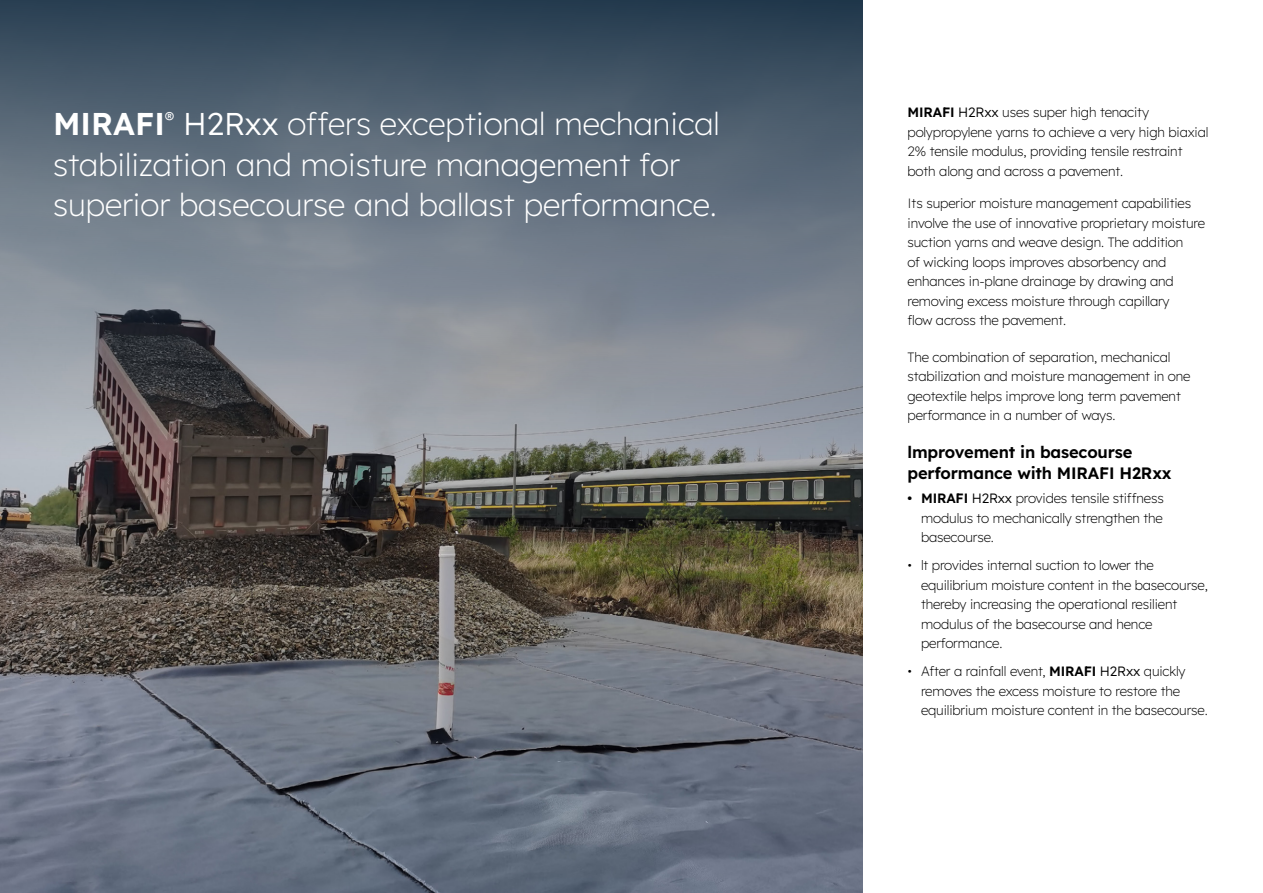
<style>
.page{position:relative;width:1263px;height:893px;background:#fff}
.page>*{position:absolute;margin:0;border:0;box-sizing:border-box;transform-origin:0 0}
.t1{font:200 31.5px/40.5px "Lexend";color:#fff}
.t2{font:600 16.5px/21px "Lexend";letter-spacing:-.01em;color:#000}
.t3{font:200 13.5px/19.5px "Lexend";letter-spacing:-.01em;color:#000}
.s1{font-weight:600}
.s2{font-weight:300}
</style>
<div class="page">
<img style="left:0;top:480px;width:862px;height:413px">
<svg style="left:0;top:0;width:862px;height:480px;background:#68727e"></svg>
<h1 class="t1" style="left:53px;top:102px;width:668px"><span class="s1">MIRAFI</span><sup>®</sup> <span class="s2">H2Rxx</span> offers exceptional mechanical stabilization and moisture management for superior basecourse and ballast performance.</h1>
<p class="t3" style="left:907px;top:102px;width:302px"><span class="s1">MIRAFI</span> <span class="s2">H2Rxx</span> uses super high tenacity polypropylene yarns to achieve a very high biaxial 2% tensile modulus, providing tensile restraint both along and across a pavement.</p>
<p class="t3" style="left:907px;top:193px;width:299px">Its superior moisture management capabilities involve the use of innovative proprietary moisture suction yarns and weave design. The addition<br>of wicking loops improves absorbency and enhances in-plane drainage by drawing and removing excess moisture through capillary<br>flow across the pavement.</p>
<p class="t3" style="left:907px;top:346px;width:284px">The combination of separation, mechanical stabilization and moisture management in one geotextile helps improve long term pavement performance in a number of ways.</p>
<p class="t2" style="left:907px;top:441px;width:266px">lmprovement in basecourse performance with MIRAFI H2Rxx</p>
<p class="t3" style="left:921px;top:488px;width:244px;text-align:justify;text-indent:-14px"><span class="s1">• MIRAFI</span> <span class="s2">H2Rxx</span> provides tensile stiffness modulus to mechanically strengthen the basecourse.</p>
<p class="t3" style="left:921px;top:555px;width:288px;text-indent:-14px">• lt provides internal suction to lower the equilibrium moisture content in the basecourse, thereby increasing the operational resilient modulus of the basecourse and hence performance.</p>
<p class="t3" style="left:921px;top:661px;width:288px;text-indent:-14px">• After a rainfall event, <span class="s1">MIRAFI</span> <span class="s2">H2Rxx</span> quickly removes the excess moisture to restore the equilibrium moisture content in the basecourse.</p>
</div>
